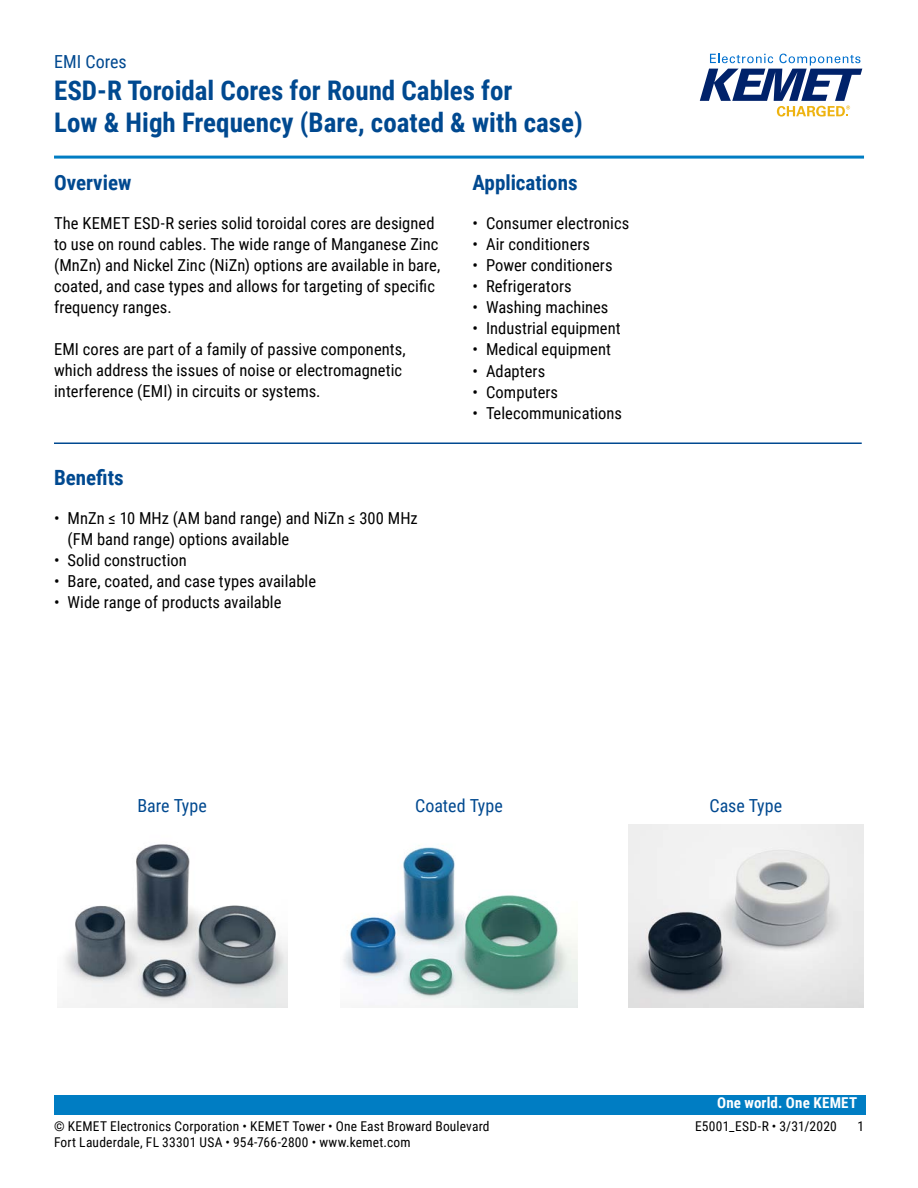
<style>
.page{position:relative;width:918px;height:1188px;background:#fff}
.page>*{position:absolute;margin:0;border:0;box-sizing:border-box;transform-origin:0 0}
.t1{font:700 27px/32.4px "Roboto Condensed";color:#004990}
.t2{font:700 21px "Roboto Condensed";color:#004990}
.t3{font:18px "Roboto Condensed";color:#004990}
.t4{font:16.5px/21px "Roboto Condensed";color:#000}
.t5{font:700 15px "Roboto Condensed";letter-spacing:.015em;color:#fff}
.t6{font:13.5px "Roboto Condensed";letter-spacing:.015em;color:#000}
</style>
<div class="page">
<svg style="left:700px;top:54px;width:162px;height:63px"></svg>
<div style="left:54px;top:1095px;width:811px;height:20px;background:#007dc3"></div>
<hr style="left:54px;top:156px;width:810px;height:3px;background:#007dc3">
<hr style="left:54px;top:442px;width:808px;height:2px;background:#004990">
<img style="left:62px;top:844px;width:226px;height:163px">
<img style="left:343px;top:847px;width:234px;height:160px">
<img style="left:629px;top:825px;width:235px;height:182px">
<p class="t3" style="left:54px;top:48px;width:74px">EMI Cores</p>
<h1 class="t1" style="left:54px;top:73px;width:530px">ESD-R Toroidal Cores for Round Cables for<br>Low &amp; High Frequency (Bare, coated &amp; with case)</h1>
<p class="t2" style="left:54px;top:168px;width:79px">Overview</p>
<p class="t4" style="left:54px;top:212px;width:388px">The KEMET ESD-R series solid toroidal cores are designed to use on round cables. The wide range of Manganese Zinc (MnZn) and Nickel Zinc (NiZn) options are available in bare, coated, and case types and allows for targeting of specific frequency ranges.</p>
<p class="t4" style="left:54px;top:339px;width:353px">EMI cores are part of a family of passive components, which address the issues of noise or electromagnetic interference (EMI) in circuits or systems.</p>
<p class="t2" style="left:54px;top:462px;width:71px">Benefits</p>
<p class="t4" style="left:67px;top:507px;width:352px;text-indent:-13px">• MnZn ≤ 10 MHz (AM band range) and NiZn ≤ 300 MHz (FM band range) options available</p>
<p class="t4" style="left:54px;top:549px;width:134px">• Solid construction</p>
<p class="t4" style="left:54px;top:570px;width:264px">• Bare, coated, and case types available</p>
<p class="t4" style="left:54px;top:591px;width:229px">• Wide range of products available</p>
<p class="t2" style="left:473px;top:168px;width:107px">Applications</p>
<p class="t4" style="left:473px;top:212px;width:158px">• Consumer electronics</p>
<p class="t4" style="left:473px;top:233px;width:119px">• Air conditioners</p>
<p class="t4" style="left:473px;top:255px;width:141px">• Power conditioners</p>
<p class="t4" style="left:473px;top:276px;width:101px">• Refrigerators</p>
<p class="t4" style="left:473px;top:297px;width:137px">• Washing machines</p>
<p class="t4" style="left:473px;top:318px;width:150px">• Industrial equipment</p>
<p class="t4" style="left:473px;top:339px;width:140px">• Medical equipment</p>
<p class="t4" style="left:473px;top:360px;width:74px">• Adapters</p>
<p class="t4" style="left:473px;top:381px;width:87px">• Computers</p>
<p class="t4" style="left:473px;top:402px;width:151px">• Telecommunications</p>
<p class="t3" style="left:137px;top:793px;width:71px">Bare Type</p>
<p class="t3" style="left:415px;top:793px;width:89px">Coated Type</p>
<p class="t3" style="left:710px;top:793px;width:74px">Case Type</p>
<p class="t5" style="left:717px;top:1093px;width:142px">One world. One KEMET</p>
<p class="t6" style="left:54px;top:1116px;width:437px">© KEMET Electronics Corporation • KEMET Tower • One East Broward Boulevard</p>
<p class="t6" style="left:695px;top:1116px;width:143px">E5001_ESD-R • 3/31/2020</p>
<p class="t6" style="left:857px;top:1116px;width:8px">1</p>
<p class="t6" style="left:54px;top:1133px;width:358px">Fort Lauderdale, FL 33301 USA • 954-766-2800 • www.kemet.com</p>
</div>
